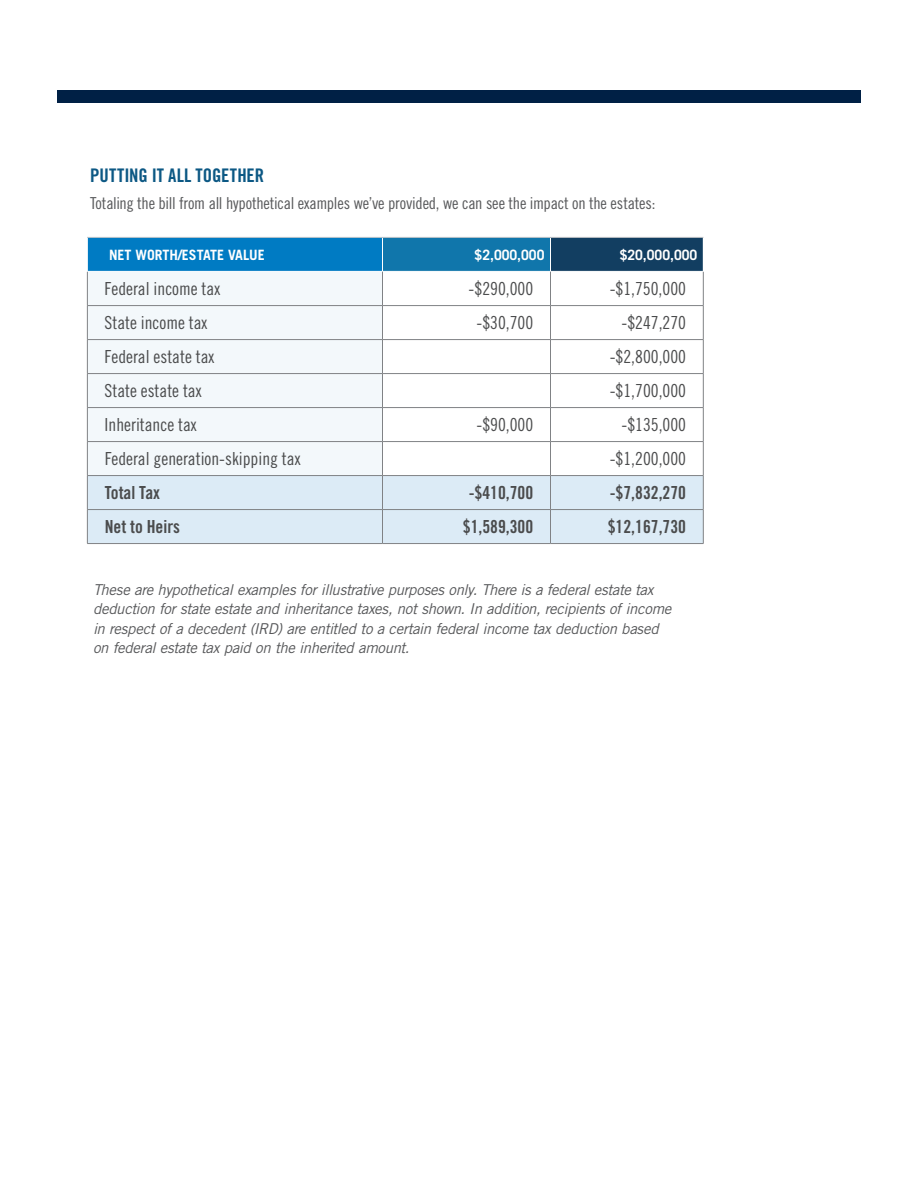
<style>
.page{position:relative;width:918px;height:1188px;background:#fff}
.page>*{position:absolute;margin:0;border:0;box-sizing:border-box;transform-origin:0 0}
.H2_subhead{font:18.75px "Trade Gothic Bold Cond Twenty";letter-spacing:.005em;color:#0c5884}
.Table_body{font:18px "Trade Gothic LT Std Cn 18";color:#4b4c4d}
.Table_body-2{font:18px "Trade Gothic LT Std Bd Cn 20";color:#4b4c4d}
.P_table_header{font:16.5px "Trade Gothic LT Std Cn 18";letter-spacing:-.015em;color:#57585a}
.Body{font:italic 15px/19.5px "Trade Gothic LT Std";letter-spacing:-.025em;color:#57585a}
.Header_Table{font:700 14.25px "Trade Gothic LT Std";color:#fff}
</style>
<div class="page">
<div style="left:57px;top:90px;width:804px;height:12px;background:#002045"></div>
<div style="left:87px;top:237px;width:295px;height:34px;background:#007bc3"></div>
<div style="left:382px;top:237px;width:168px;height:34px;background:#1076ab"></div>
<div style="left:550px;top:237px;width:153px;height:34px;background:#123e61"></div>
<div style="left:88px;top:272px;width:294px;height:203px;background:#f3f8fb"></div>
<div style="left:88px;top:476px;width:615px;height:67px;background:#dcebf6"></div>
<hr style="left:87px;top:237px;width:295px;height:1px;background:#c9cacc">
<hr style="left:382px;top:237px;width:168px;height:1px;background:#c9cacc">
<hr style="left:550px;top:237px;width:154px;height:1px;background:#c9cacc">
<hr style="left:87px;top:238px;width:1px;height:33px;background:#fff">
<hr style="left:382px;top:238px;width:1px;height:33px;background:#fff">
<hr style="left:550px;top:238px;width:1px;height:33px;background:#fff">
<hr style="left:87px;top:272px;width:1px;height:33px;background:#808285">
<hr style="left:382px;top:272px;width:1px;height:33px;background:#808285">
<hr style="left:550px;top:272px;width:1px;height:33px;background:#808285">
<hr style="left:703px;top:272px;width:1px;height:33px;background:#808285">
<hr style="left:87px;top:305px;width:295px;height:1px;background:#808285">
<hr style="left:87px;top:306px;width:1px;height:33px;background:#808285">
<hr style="left:382px;top:305px;width:168px;height:1px;background:#808285">
<hr style="left:382px;top:306px;width:1px;height:33px;background:#808285">
<hr style="left:550px;top:305px;width:154px;height:1px;background:#808285">
<hr style="left:550px;top:306px;width:1px;height:33px;background:#808285">
<hr style="left:703px;top:306px;width:1px;height:33px;background:#808285">
<hr style="left:87px;top:339px;width:295px;height:1px;background:#808285">
<hr style="left:87px;top:340px;width:1px;height:33px;background:#808285">
<hr style="left:382px;top:339px;width:168px;height:1px;background:#808285">
<hr style="left:382px;top:340px;width:1px;height:33px;background:#808285">
<hr style="left:550px;top:339px;width:154px;height:1px;background:#808285">
<hr style="left:550px;top:340px;width:1px;height:33px;background:#808285">
<hr style="left:703px;top:340px;width:1px;height:33px;background:#808285">
<hr style="left:87px;top:373px;width:295px;height:1px;background:#808285">
<hr style="left:87px;top:374px;width:1px;height:33px;background:#808285">
<hr style="left:382px;top:373px;width:168px;height:1px;background:#808285">
<hr style="left:382px;top:374px;width:1px;height:33px;background:#808285">
<hr style="left:550px;top:373px;width:154px;height:1px;background:#808285">
<hr style="left:550px;top:374px;width:1px;height:33px;background:#808285">
<hr style="left:703px;top:374px;width:1px;height:33px;background:#808285">
<hr style="left:87px;top:407px;width:295px;height:1px;background:#808285">
<hr style="left:87px;top:408px;width:1px;height:33px;background:#808285">
<hr style="left:382px;top:407px;width:168px;height:1px;background:#808285">
<hr style="left:382px;top:408px;width:1px;height:33px;background:#808285">
<hr style="left:550px;top:407px;width:154px;height:1px;background:#808285">
<hr style="left:550px;top:408px;width:1px;height:33px;background:#808285">
<hr style="left:703px;top:408px;width:1px;height:33px;background:#808285">
<hr style="left:87px;top:441px;width:295px;height:1px;background:#808285">
<hr style="left:87px;top:442px;width:1px;height:33px;background:#808285">
<hr style="left:382px;top:441px;width:168px;height:1px;background:#808285">
<hr style="left:382px;top:442px;width:1px;height:33px;background:#808285">
<hr style="left:550px;top:441px;width:154px;height:1px;background:#808285">
<hr style="left:550px;top:442px;width:1px;height:33px;background:#808285">
<hr style="left:703px;top:442px;width:1px;height:33px;background:#808285">
<hr style="left:87px;top:475px;width:295px;height:1px;background:#808285">
<hr style="left:87px;top:476px;width:1px;height:33px;background:#808285">
<hr style="left:382px;top:475px;width:168px;height:1px;background:#808285">
<hr style="left:382px;top:476px;width:1px;height:33px;background:#808285">
<hr style="left:550px;top:475px;width:154px;height:1px;background:#808285">
<hr style="left:550px;top:476px;width:1px;height:33px;background:#808285">
<hr style="left:703px;top:476px;width:1px;height:33px;background:#808285">
<hr style="left:87px;top:509px;width:295px;height:1px;background:#808285">
<hr style="left:87px;top:510px;width:1px;height:33px;background:#808285">
<hr style="left:382px;top:509px;width:168px;height:1px;background:#808285">
<hr style="left:382px;top:510px;width:1px;height:33px;background:#808285">
<hr style="left:550px;top:509px;width:154px;height:1px;background:#808285">
<hr style="left:550px;top:510px;width:1px;height:33px;background:#808285">
<hr style="left:703px;top:510px;width:1px;height:33px;background:#808285">
<hr style="left:87px;top:543px;width:295px;height:1px;background:#808285">
<hr style="left:382px;top:543px;width:168px;height:1px;background:#808285">
<hr style="left:550px;top:543px;width:154px;height:1px;background:#808285">
<h2 class="H2_subhead" style="left:90px;top:164px;width:176px">PUTTING IT ALL TOGETHER</h2>
<p class="P_table_header" style="left:90px;top:193px;width:567px">Totaling the bill from all hypothetical examples we’ve provided, we can see the impact on the estates:</p>
<p class="Header_Table" style="left:109px;top:246px;width:157px">NET WORTH/ESTATE VALUE</p>
<p class="Header_Table" style="left:475px;top:246px;width:71px">$2,000,000</p>
<p class="Header_Table" style="left:620px;top:246px;width:79px">$20,000,000</p>
<p class="Table_body" style="left:105px;top:278px;width:117px">Federal income tax</p>
<p class="Table_body" style="left:469px;top:278px;width:66px">-$290,000</p>
<p class="Table_body" style="left:610px;top:278px;width:78px">-$1,750,000</p>
<p class="Table_body" style="left:105px;top:312px;width:104px">State income tax</p>
<p class="Table_body" style="left:476px;top:312px;width:58px">-$30,700</p>
<p class="Table_body" style="left:621px;top:312px;width:66px">-$247,270</p>
<p class="Table_body" style="left:105px;top:346px;width:111px">Federal estate tax</p>
<p class="Table_body" style="left:610px;top:346px;width:78px">-$2,800,000</p>
<p class="Table_body" style="left:105px;top:380px;width:99px">State estate tax</p>
<p class="Table_body" style="left:610px;top:380px;width:78px">-$1,700,000</p>
<p class="Table_body" style="left:105px;top:414px;width:94px">Inheritance tax</p>
<p class="Table_body" style="left:477px;top:414px;width:58px">-$90,000</p>
<p class="Table_body" style="left:621px;top:414px;width:66px">-$135,000</p>
<p class="Table_body" style="left:105px;top:448px;width:197px">Federal generation-skipping tax</p>
<p class="Table_body" style="left:610px;top:448px;width:78px">-$1,200,000</p>
<p class="Table_body-2" style="left:105px;top:482px;width:57px">Total Tax</p>
<p class="Table_body-2" style="left:469px;top:482px;width:66px">-$410,700</p>
<p class="Table_body-2" style="left:610px;top:482px;width:78px">-$7,832,270</p>
<p class="Table_body-2" style="left:105px;top:516px;width:77px">Net to Heirs</p>
<p class="Table_body-2" style="left:463px;top:516px;width:72px">$1,589,300</p>
<p class="Table_body-2" style="left:608px;top:516px;width:80px">$12,167,730</p>
<p class="Body" style="left:93px;top:580px;width:580px">These are hypothetical examples for illustrative purposes only. There is a federal estate tax deduction for state estate and inheritance taxes, not shown. In addition, recipients of income in respect of a decedent (IRD) are entitled to a certain federal income tax deduction based on federal estate tax paid on the inherited amount.</p>
</div>
